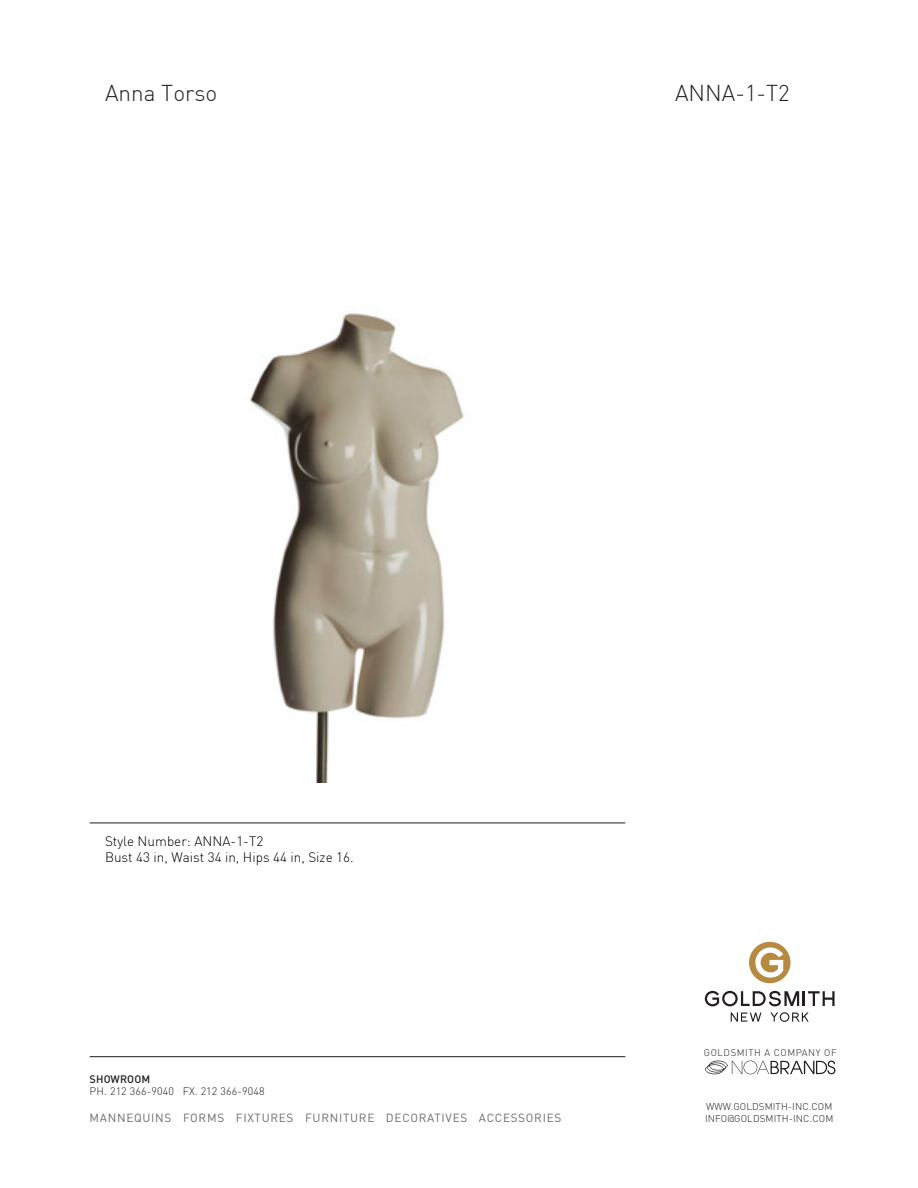
<style>
.page{position:relative;width:918px;height:1188px;background:#fff}
.page>*{position:absolute;margin:0;border:0;box-sizing:border-box;transform-origin:0 0}
.t1{font:300 22.5px "DIN Pro";color:#231f20}
.t2{font:300 13.5px/16.2px "DIN Pro";color:#000}
.t3{font:11.7px "DIN";letter-spacing:.06em;color:#6c6d70}
.t4{font:300 10.8px "DIN";letter-spacing:.01em;color:#231f20}
.t5{font:500 10.8px "DIN";letter-spacing:.01em;color:#231f20}
.t6{font:300 9.75px "DIN";letter-spacing:.01em;color:#231f20}
.t7{font:300 9.6px "DIN";letter-spacing:.06em;color:#231f20}
</style>
<div class="page">
<hr style="left:90px;top:823px;width:535px;height:1px;background:#231f20">
<hr style="left:90px;top:1056px;width:535px;height:1px;background:#231f20">
<div style="left:749px;top:942px;width:42px;height:41px;background:#b68b41;border-radius:50%"></div>
<svg style="left:705px;top:991px;width:130px;height:15px"></svg>
<svg style="left:731px;top:1013px;width:30px;height:9px"></svg>
<svg style="left:770px;top:1012px;width:39px;height:10px"></svg>
<svg style="left:755px;top:947px;width:28px;height:31px"></svg>
<svg style="left:705px;top:1061px;width:130px;height:13px"></svg>
<img style="left:250px;top:313px;width:214px;height:470px">
<h1 class="t1" style="left:105px;top:83px;width:114px">Anna Torso</h1>
<h1 class="t1" style="left:675px;top:83px;width:116px">ANNA-1-T2</h1>
<p class="t2" style="left:105px;top:834px;width:250px">Style Number: ANNA-1-T2<br>Bust 43 in, Waist 34 in, Hips 44 in, Size 16.</p>
<p class="t5" style="left:90px;top:1072px;width:62px">SHOWROOM</p>
<p class="t4" style="left:90px;top:1085px;width:177px">PH. 212 366-9040 FX. 212 366-9048</p>
<p class="t3" style="left:90px;top:1110px;width:473px">MANNEQUINS FORMS FIXTURES FURNITURE DECORATIVES ACCESSORIES</p>
<p class="t7" style="left:704px;top:1047px;width:134px">GOLDSMITH A COMPANY OF</p>
<p class="t6" style="left:706px;top:1100px;width:128px">WWW.GOLDSMITH-INC.COM</p>
<p class="t6" style="left:705px;top:1112px;width:130px">INFO@GOLDSMITH-INC.COM</p>
</div>
